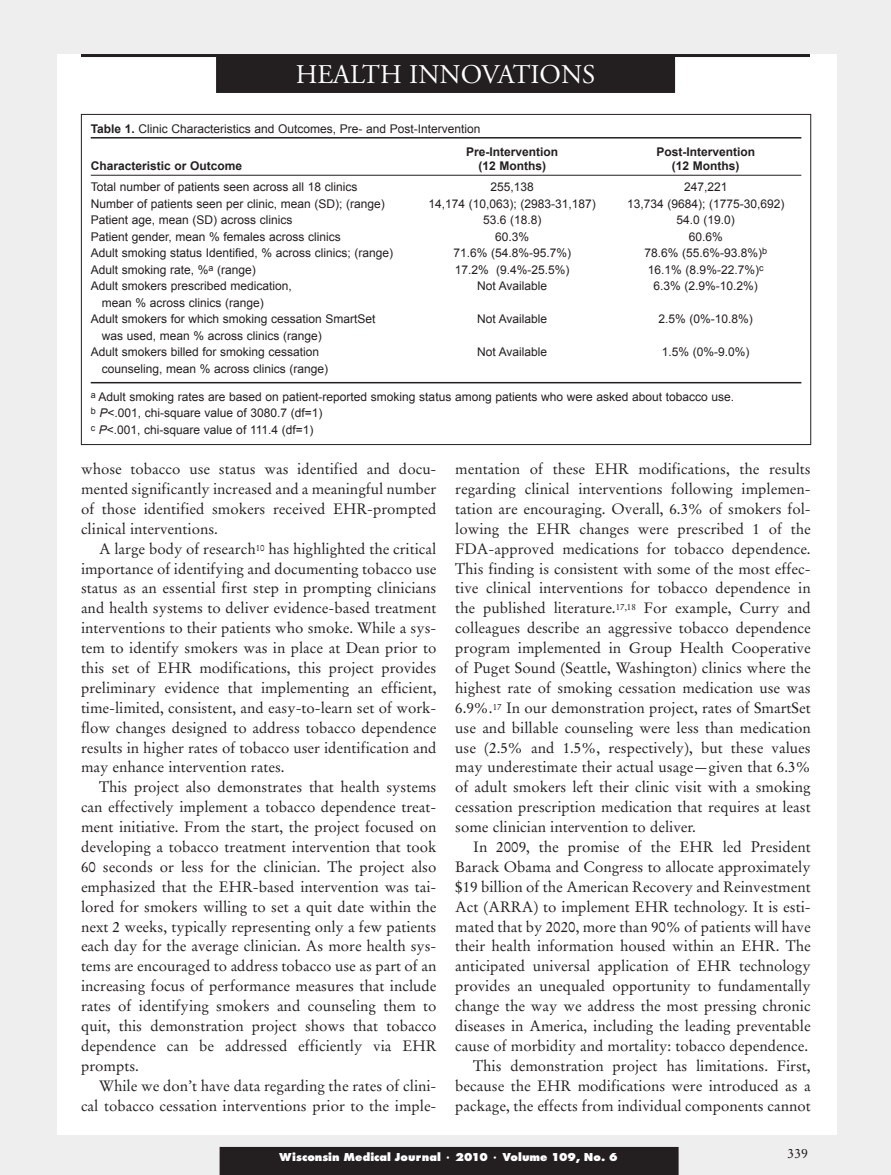
<style>
.page{position:relative;width:891px;height:1175px;background:#fff}
.page>*{position:absolute;margin:0;border:0;box-sizing:border-box;transform-origin:0 0}
.t1{font:27px "Adobe Garamond";color:#fff}
.TX{font:15px/20px "Stempel Garamond";color:#231f20;text-align:justify}
.TXN{font:15px/20px "Stempel Garamond";color:#231f20;text-align:justify}
.t2{font:13.5px "Stempel Garamond";color:#231f20}
.TBTX{font:12px "Arial";color:#231f20}
.TBSN{font:12px/16.5px "Arial";color:#231f20}
.TBTX-L{font:12px "Arial";color:#231f20}
.TBCH{font:700 12px "Arial";color:#231f20}
.TBN{font:12px "Arial";color:#231f20}
.t3{font:12px "Futura Extra Bold DTC";color:#fff}
.s1{font-weight:700}
.s2{font-style:italic}
</style>
<div class="page">
<div style="left:0;top:0;width:891px;height:1174px;background:#eeeeef"></div>
<div style="left:57px;top:54px;width:779px;height:1080px;background:#fff"></div>
<div style="left:220px;top:1146px;width:459px;height:28px;background:#231f20"></div>
<hr style="left:81px;top:54px;width:729px;height:3px;background:#231f20">
<div style="left:217px;top:58px;width:457px;height:34px;background:#231f20"></div>
<div style="left:216px;top:57px;width:459px;height:36px;border:2px solid #231f20"></div>
<hr style="left:91px;top:137px;width:710px;height:1px;background:#231f20">
<hr style="left:91px;top:175px;width:710px;height:1px;background:#231f20">
<hr style="left:91px;top:382px;width:710px;height:1px;background:#231f20">
<h1 class="t1" style="left:296px;top:60px;width:301px">HEALTH INNOVATIONS</h1>
<p class="TBN" style="left:91px;top:120px;width:391px"><span class="s1">Table 1.</span> Clinic Characteristics and Outcomes, Pre- and Post-Intervention</p>
<p class="TBCH" style="left:466px;top:144px;width:94px">Pre-Intervention</p>
<p class="TBCH" style="left:656px;top:144px;width:100px">Post-Intervention</p>
<p class="TBCH" style="left:91px;top:158px;width:153px">Characteristic or Outcome</p>
<p class="TBCH" style="left:478px;top:158px;width:69px">(12 Months)</p>
<p class="TBCH" style="left:672px;top:158px;width:69px">(12 Months)</p>
<p class="TBTX" style="left:91px;top:179px;width:268px">Total number of patients seen across all 18 clinics</p>
<p class="TBTX" style="left:491px;top:179px;width:45px">255,138</p>
<p class="TBTX" style="left:684px;top:179px;width:45px">247,221</p>
<p class="TBTX" style="left:91px;top:196px;width:296px">Number of patients seen per clinic, mean (SD); (range)</p>
<p class="TBTX" style="left:429px;top:196px;width:169px">14,174 (10,063); (2983-31,187)</p>
<p class="TBTX" style="left:627px;top:196px;width:159px">13,734 (9684); (1775-30,692)</p>
<p class="TBTX" style="left:91px;top:212px;width:203px">Patient age, mean (SD) across clinics</p>
<p class="TBTX" style="left:483px;top:212px;width:60px">53.6 (18.8)</p>
<p class="TBTX" style="left:677px;top:212px;width:60px">54.0 (19.0)</p>
<p class="TBTX" style="left:91px;top:229px;width:252px">Patient gender, mean % females across clinics</p>
<p class="TBTX" style="left:495px;top:229px;width:36px">60.3%</p>
<p class="TBTX" style="left:689px;top:229px;width:36px">60.6%</p>
<p class="TBTX" style="left:91px;top:245px;width:304px">Adult smoking status Identified, % across clinics; (range)</p>
<p class="TBTX" style="left:453px;top:245px;width:119px">71.6% (54.8%-95.7%)</p>
<p class="TBTX" style="left:644px;top:245px;width:124px">78.6% (55.6%-93.8%)<sup>b</sup></p>
<p class="TBTX" style="left:91px;top:262px;width:167px">Adult smoking rate, %<sup>a</sup> (range)</p>
<p class="TBTX" style="left:455px;top:262px;width:116px">17.2% (9.4%-25.5%)</p>
<p class="TBTX" style="left:648px;top:262px;width:117px">16.1% (8.9%-22.7%)<sup>c</sup></p>
<p class="TBTX" style="left:91px;top:278px;width:203px">Adult smokers prescribed medication,</p>
<p class="TBTX" style="left:477px;top:278px;width:72px">Not Available</p>
<p class="TBTX" style="left:654px;top:278px;width:106px">6.3% (2.9%-10.2%)</p>
<p class="TBTX" style="left:102px;top:295px;width:164px">mean % across clinics (range)</p>
<p class="TBTX" style="left:91px;top:311px;width:286px">Adult smokers for which smoking cessation SmartSet</p>
<p class="TBTX" style="left:477px;top:311px;width:72px">Not Available</p>
<p class="TBTX" style="left:659px;top:311px;width:96px">2.5% (0%-10.8%)</p>
<p class="TBTX" style="left:102px;top:328px;width:222px">was used, mean % across clinics (range)</p>
<p class="TBTX-L" style="left:91px;top:344px;width:230px">Adult smokers billed for smoking cessation</p>
<p class="TBTX-L" style="left:477px;top:344px;width:72px">Not Available</p>
<p class="TBTX-L" style="left:662px;top:344px;width:89px">1.5% (0%-9.0%)</p>
<p class="TBTX-L" style="left:102px;top:361px;width:228px">counseling, mean % across clinics (range)</p>
<p class="TBSN" style="left:91px;top:388px;width:645px"><sup>a</sup> Adult smoking rates are based on patient-reported smoking status among patients who were asked about tobacco use. <sup>b</sup> <span class="s2">P</span>&lt;.001, chi-square value of 3080.7 (df=1)<br><sup>c</sup> <span class="s2">P</span>&lt;.001, chi-square value of 111.4 (df=1)</p>
<p class="TXN" style="left:81px;top:459px;width:357px">whose tobacco use status was identified and docu&shy;mented significantly increased and a meaningful number of those identified smokers received EHR-prompted clinical interventions.</p>
<p class="TX" style="left:81px;top:538px;width:357px;text-indent:18px">A large body of research<sup>10</sup> has highlighted the critical importance of identifying and documenting tobacco use status as an essential first step in prompting clinicians and health systems to deliver evidence-based treatment interventions to their patients who smoke. While a sys&shy;tem to identify smokers was in place at Dean prior to this set of EHR modifications, this project provides preliminary evidence that implementing an efficient, time-limited, consistent, and easy-to-learn set of work&shy;flow changes designed to address tobacco dependence results in higher rates of tobacco user identification and may enhance intervention rates.</p>
<p class="TX" style="left:81px;top:777px;width:357px;text-indent:18px">This project also demonstrates that health systems can effectively implement a tobacco dependence treat&shy;ment initiative. From the start, the project focused on developing a tobacco treatment intervention that took 60 seconds or less for the clinician. The project also emphasized that the EHR-based intervention was tai&shy;lored for smokers willing to set a quit date within the next 2 weeks, typically representing only a few patients each day for the average clinician. As more health sys&shy;tems are encouraged to address tobacco use as part of an increasing focus of performance measures that include rates of identifying smokers and counseling them to quit, this demonstration project shows that tobacco dependence can be addressed efficiently via EHR prompts.</p>
<p class="TX" style="left:81px;top:1075px;width:357px;text-align:right">While we don’t have data regarding the rates of clini&shy;cal tobacco cessation interventions prior to the imple-</p>
<p class="TX" style="left:455px;top:459px;width:357px">mentation of these EHR modifications, the results regarding clinical interventions following implemen&shy;tation are encouraging. Overall, 6.3% of smokers fol&shy;lowing the EHR changes were prescribed 1 of the FDA-approved medications for tobacco dependence.<br>This finding is consistent with some of the most effec&shy;tive clinical interventions for tobacco dependence in the published literature.<sup>17,18</sup> For example, Curry and colleagues describe an aggressive tobacco dependence program implemented in Group Health Cooperative of Puget Sound (Seattle, Washington) clinics where the highest rate of smoking cessation medication use was 6.9%.<sup>17</sup> In our demonstration project, rates of SmartSet use and billable counseling were less than medication use (2.5% and 1.5%, respectively), but these values may underestimate their actual usage—given that 6.3% of adult smokers left their clinic visit with a smoking cessation prescription medication that requires at least some clinician intervention to deliver.</p>
<p class="TX" style="left:455px;top:837px;width:357px;text-indent:18px">In 2009, the promise of the EHR led President Barack Obama and Congress to allocate approximately $19 billion of the American Recovery and Reinvestment Act (ARRA) to implement EHR technology. It is esti&shy;mated that by 2020, more than 90% of patients will have their health information housed within an EHR. The anticipated universal application of EHR technology provides an unequaled opportunity to fundamentally change the way we address the most pressing chronic diseases in America, including the leading preventable cause of morbidity and mortality: tobacco dependence.</p>
<p class="TX" style="left:455px;top:1055px;width:357px;text-indent:18px">This demonstration project has limitations. First, because the EHR modifications were introduced as a package, the effects from individual components cannot</p>
<p class="t3" style="left:279px;top:1150px;width:340px">Wisconsin Medical Journal • 2010 • Volume 109, No. 6</p>
<p class="t2" style="left:788px;top:1145px;width:22px">339</p>
</div>
